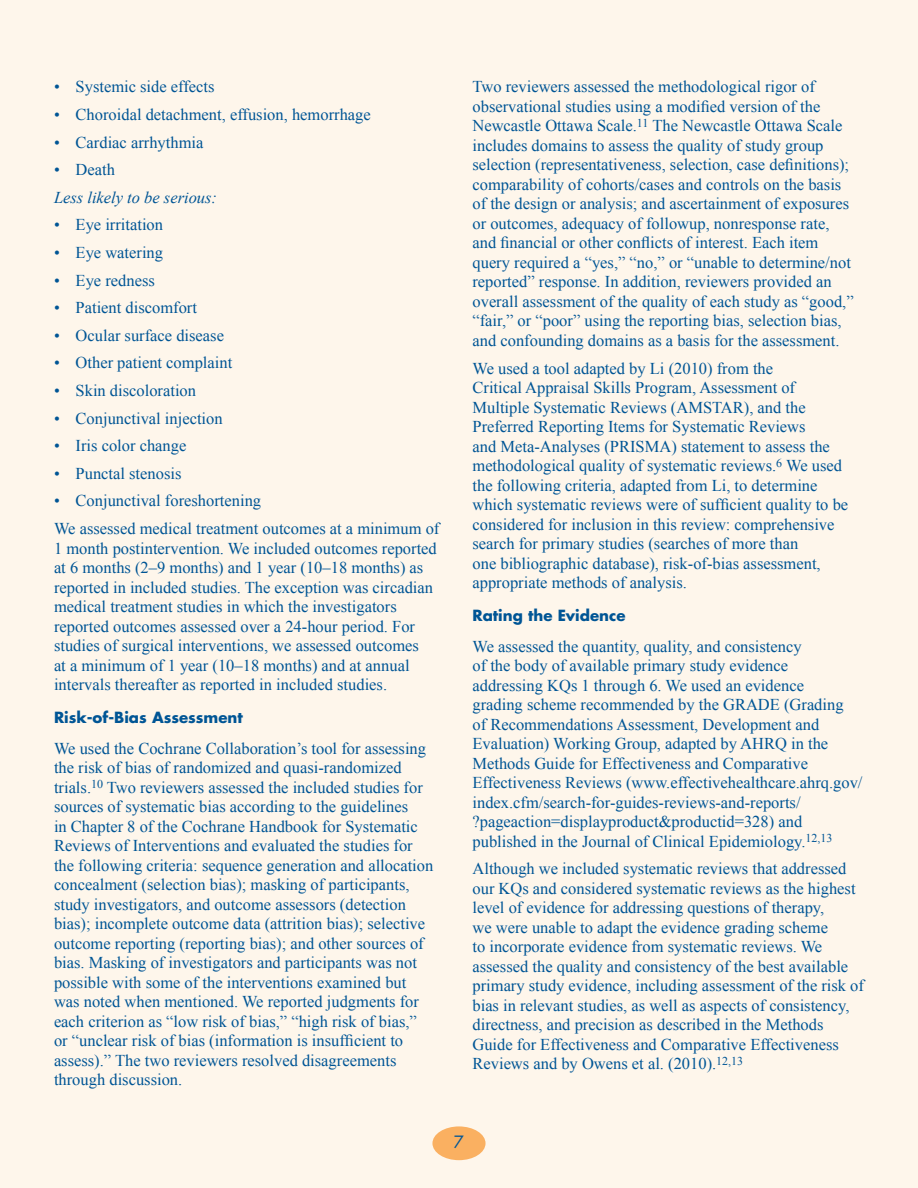
<style>
.page{position:relative;width:918px;height:1188px;background:#fef6eb}
.page>*{position:absolute;margin:0;border:0;box-sizing:border-box;transform-origin:0 0}
.Text{font:16.5px/19.5px "Times New Roman";color:#005595}
.Bullet{font:16.5px "Times New Roman";color:#005595}
.Text-2{font:italic 16.5px "Times New Roman";color:#005595}
.t1{font:16.5px "Futura Std";color:#005595}
.Head_Level_2{font:700 15px "Futura Std";color:#005595}
</style>
<div class="page">
<div style="left:432px;top:1126px;width:54px;height:34px;background:#fab061;border-radius:50%"></div>
<p class="Bullet" style="left:54px;top:76px;width:162px">• Systemic side effects</p>
<p class="Bullet" style="left:54px;top:103px;width:318px">• Choroidal detachment, effusion, hemorrhage</p>
<p class="Bullet" style="left:54px;top:131px;width:151px">• Cardiac arrhythmia</p>
<p class="Bullet" style="left:54px;top:159px;width:63px">• Death</p>
<p class="Text-2" style="left:54px;top:186px;width:165px">Less likely to be serious:</p>
<p class="Bullet" style="left:54px;top:214px;width:111px">• Eye irritation</p>
<p class="Bullet" style="left:54px;top:241px;width:111px">• Eye watering</p>
<p class="Bullet" style="left:54px;top:269px;width:102px">• Eye redness</p>
<p class="Bullet" style="left:54px;top:297px;width:145px">• Patient discomfort</p>
<p class="Bullet" style="left:54px;top:324px;width:172px">• Ocular surface disease</p>
<p class="Bullet" style="left:54px;top:352px;width:180px">• Other patient complaint</p>
<p class="Bullet" style="left:54px;top:379px;width:144px">• Skin discoloration</p>
<p class="Bullet" style="left:54px;top:407px;width:170px">• Conjunctival injection</p>
<p class="Bullet" style="left:54px;top:435px;width:134px">• Iris color change</p>
<p class="Bullet" style="left:54px;top:462px;width:129px">• Punctal stenosis</p>
<p class="Bullet" style="left:54px;top:490px;width:209px">• Conjunctival foreshortening</p>
<p class="Text" style="left:54px;top:519px;width:387px">We assessed medical treatment outcomes at a minimum of 1 month postintervention. We included outcomes reported at 6 months (2–9 months) and 1 year (10–18 months) as reported in included studies. The exception was circadian medical treatment studies in which the investigators reported outcomes assessed over a 24-hour period. For studies of surgical interventions, we assessed outcomes<br>at a minimum of 1 year (10–18 months) and at annual intervals thereafter as reported in included studies.</p>
<p class="Head_Level_2" style="left:54px;top:708px;width:190px">Risk-of-Bias Assessment</p>
<p class="Text" style="left:54px;top:738px;width:381px">We used the Cochrane Collaboration’s tool for assessing the risk of bias of randomized and quasi-randomized trials.<sup>10</sup> Two reviewers assessed the included studies for sources of systematic bias according to the guidelines<br>in Chapter 8 of the Cochrane Handbook for Systematic Reviews of Interventions and evaluated the studies for the following criteria: sequence generation and allocation concealment (selection bias); masking of participants, study investigators, and outcome assessors (detection bias); incomplete outcome data (attrition bias); selective outcome reporting (reporting bias); and other sources of bias. Masking of investigators and participants was not possible with some of the interventions examined but was noted when mentioned. We reported judgments for each criterion as “low risk of bias,” “high risk of bias,” or “unclear risk of bias (information is insufficient to assess).” The two reviewers resolved disagreements through discussion.</p>
<p class="Text" style="left:472px;top:77px;width:383px">Two reviewers assessed the methodological rigor of observational studies using a modified version of the Newcastle Ottawa Scale.<sup>11</sup> The Newcastle Ottawa Scale includes domains to assess the quality of study group selection (representativeness, selection, case definitions); comparability of cohorts/cases and controls on the basis of the design or analysis; and ascertainment of exposures or outcomes, adequacy of followup, nonresponse rate, and financial or other conflicts of interest. Each item query required a “yes,” “no,” or “unable to determine/not reported” response. In addition, reviewers provided an overall assessment of the quality of each study as “good,” “fair,” or “poor” using the reporting bias, selection bias, and confounding domains as a basis for the assessment.</p>
<p class="Text" style="left:472px;top:358px;width:377px">We used a tool adapted by Li (2010) from the<br>Critical Appraisal Skills Program, Assessment of Multiple Systematic Reviews (AMSTAR), and the Preferred Reporting Items for Systematic Reviews<br>and Meta-Analyses (PRISMA) statement to assess the methodological quality of systematic reviews.<sup>6</sup> We used the following criteria, adapted from Li, to determine which systematic reviews were of sufficient quality to be considered for inclusion in this review: comprehensive search for primary studies (searches of more than<br>one bibliographic database), risk-of-bias assessment, appropriate methods of analysis.</p>
<p class="Head_Level_2" style="left:472px;top:606px;width:154px">Rating the Evidence</p>
<p class="Text" style="left:472px;top:636px;width:392px">We assessed the quantity, quality, and consistency<br>of the body of available primary study evidence addressing KQs 1 through 6. We used an evidence<br>grading scheme recommended by the GRADE (Grading<br>of Recommendations Assessment, Development and Evaluation) Working Group, adapted by AHRQ in the Methods Guide for Effectiveness and Comparative Effectiveness Reviews (www.effectivehealthcare.ahrq.gov/ index.cfm/search-for-guides-reviews-and-reports/ ?pageaction=displayproduct&amp;productid=328) and published in the Journal of Clinical Epidemiology.<sup>12,13</sup></p>
<p class="Text" style="left:472px;top:859px;width:393px">Although we included systematic reviews that addressed our KQs and considered systematic reviews as the highest level of evidence for addressing questions of therapy,<br>we were unable to adapt the evidence grading scheme<br>to incorporate evidence from systematic reviews. We assessed the quality and consistency of the best available primary study evidence, including assessment of the risk of bias in relevant studies, as well as aspects of consistency, directness, and precision as described in the Methods Guide for Effectiveness and Comparative Effectiveness Reviews and by Owens et al. (2010).<sup>12,13</sup></p>
<p class="t1" style="left:454px;top:1131px;width:12px">7</p>
</div>
